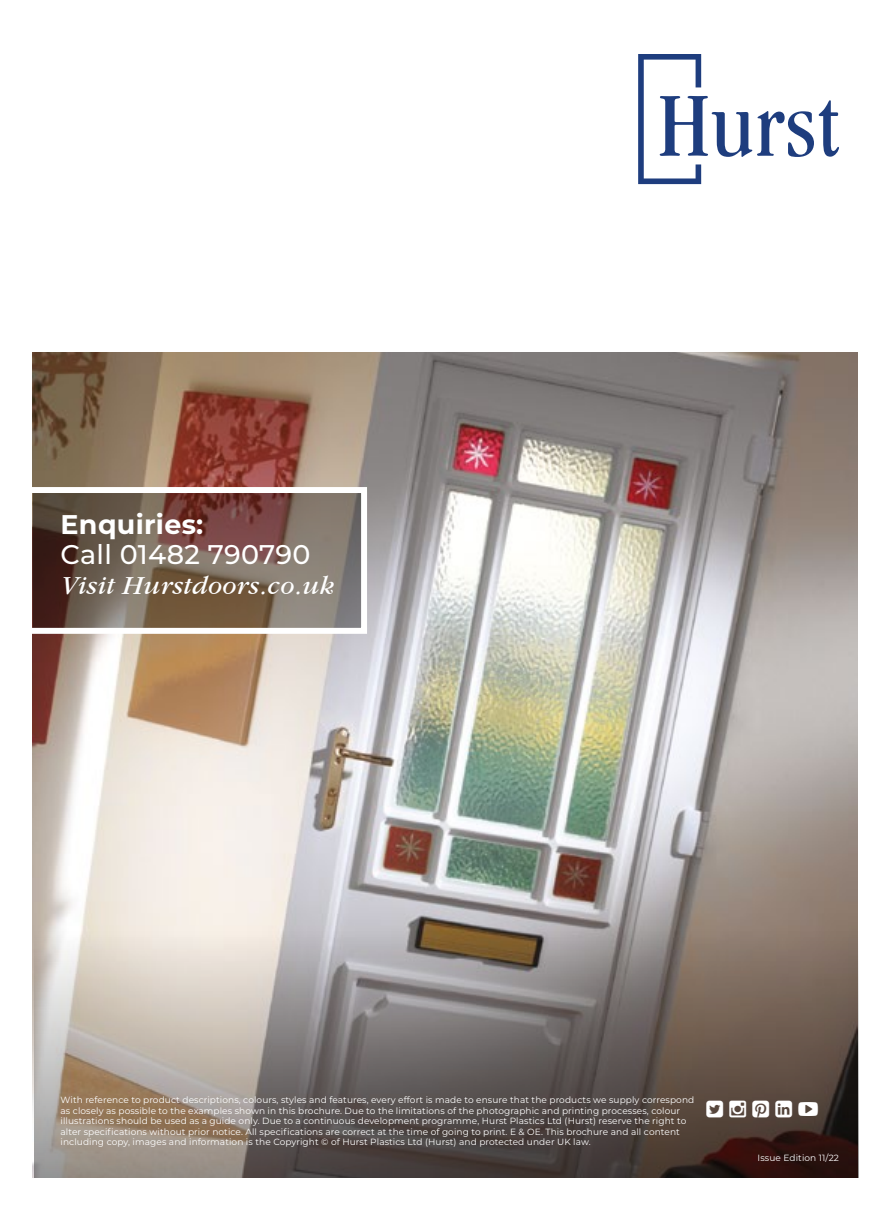
<style>
.page{position:relative;width:893px;height:1212px;background:#fff}
.page>*{position:absolute;margin:0;border:0;box-sizing:border-box;transform-origin:0 0}
.t1{font:italic 27px "ITC Garamond Std";letter-spacing:.01em;color:#fff}
.t2{font:500 27px "Montserrat";letter-spacing:.01em;color:#fff}
.t3{font:700 27px "Montserrat";letter-spacing:.01em;color:#fff}
.t4{font:9px/10.5px "Montserrat";letter-spacing:.01em;color:#fff}
</style>
<div class="page">
<img style="left:33px;top:353px;width:825px;height:825px">
<svg style="left:33px;top:494px;width:327px;height:133px;background:#725c51"></svg>
<div style="left:20px;top:487px;width:347px;height:147px;border:6px solid #fff"></div>
<svg style="left:638px;top:54px;width:201px;height:130px"></svg>
<svg style="left:34px;top:912px;width:825px;height:266px;background:#847a74"></svg>
<svg style="left:707px;top:1101px;width:16px;height:17px"></svg>
<svg style="left:730px;top:1101px;width:16px;height:17px"></svg>
<svg style="left:753px;top:1101px;width:16px;height:17px"></svg>
<svg style="left:776px;top:1101px;width:16px;height:17px"></svg>
<svg style="left:799px;top:1102px;width:19px;height:14px"></svg>
<h1 class="t3" style="left:61px;top:512px;width:144px">Enquiries:</h1>
<h1 class="t2" style="left:61px;top:539px;width:251px">Call 01482 790790</h1>
<h1 class="t1" style="left:61px;top:575px;width:275px">Visit Hurstdoors.co.uk</h1>
<p class="t4" style="left:61px;top:1095px;width:635px">With reference to product descriptions, colours, styles and features, every effort is made to ensure that the products we supply correspond as closely as possible to the examples shown in this brochure. Due to the limitations of the photographic and printing processes, colour illustrations should be used as a guide only. Due to a continuous development programme, Hurst Plastics Ltd (Hurst) reserve the right to alter specifications without prior notice. All specifications are correct at the time of going to print. E &amp; OE. This brochure and all content including copy, images and information is the Copyright © of Hurst Plastics Ltd (Hurst) and protected under UK law.</p>
<p class="t4" style="left:758px;top:1153px;width:83px">Issue Edition 11/22</p>
</div>
